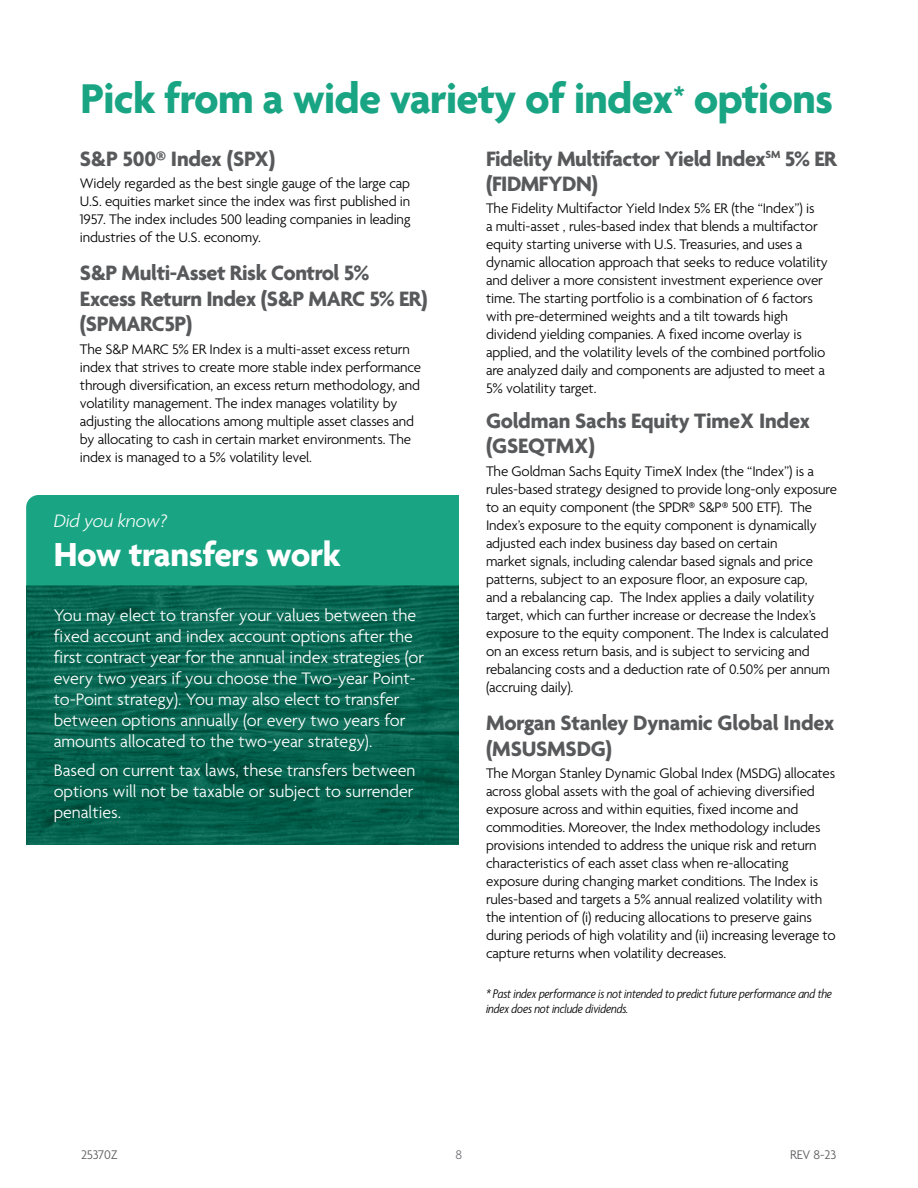
<style>
.page{position:relative;width:918px;height:1188px;background:#fff}
.page>*{position:absolute;margin:0;border:0;box-sizing:border-box;transform-origin:0 0}
.t1{font:700 45px "Agenda";letter-spacing:-.015em;color:#19a583}
.t2{font:700 36px "Agenda";letter-spacing:-.01em;color:#fff}
.t3{font:700 22.5px/25.5px "Agenda";letter-spacing:-.02em;color:#58595b}
.t4{font:italic 300 19.5px "Agenda";letter-spacing:-.01em;color:#fff}
.t5{font:300 18px/21px "Agenda";color:#fff}
.t6{font:300 15px/18px "Agenda";letter-spacing:-.01em;color:#000}
.t7{font:italic 300 condensed 13.5px/15px "Agenda";letter-spacing:-.01em;color:#000}
.t8{font:300 13.5px "Agenda";letter-spacing:-.01em;color:#58595b}
.t9{font:300 13.5px "Agenda";color:#6d6e71}
</style>
<div class="page">
<svg style="left:26px;top:585px;width:433px;height:260px;background:#06634f"></svg>
<div style="left:26px;top:495px;width:433px;height:90px;background:#19a583"></div>
<h1 class="t1" style="left:80px;top:75px;width:754px">Pick from a wide variety of index<sup>*</sup> options</h1>
<h3 class="t3" style="left:80px;top:147px;width:197px">S&amp;P 500® Index (SPX)</h3>
<p class="t6" style="left:80px;top:175px;width:332px;text-align:justify">Widely regarded as the best single gauge of the large cap U.S. equities market since the index was first published in 1957. The index includes 500 leading companies in leading industries of the U.S. economy.</p>
<h3 class="t3" style="left:80px;top:262px;width:349px">S&amp;P Multi-Asset Risk Control 5%<br>Excess Return Index (S&amp;P MARC 5% ER) (SPMARC5P)</h3>
<p class="t6" style="left:80px;top:341px;width:343px">The S&amp;P MARC 5% ER Index is a multi-asset excess return index that strives to create more stable index performance through diversification, an excess return methodology, and volatility management. The index manages volatility by adjusting the allocations among multiple asset classes and by allocating to cash in certain market environments. The index is managed to a 5% volatility level.</p>
<h3 class="t4" style="left:54px;top:509px;width:115px">Did you know?</h3>
<h2 class="t2" style="left:54px;top:535px;width:289px">How transfers work</h2>
<p class="t5" style="left:54px;top:606px;width:372px">You may elect to transfer your values between the fixed account and index account options after the first contract year for the annual index strategies (or every two years if you choose the Two-year Point&shy;to-Point strategy). You may also elect to transfer between options annually (or every two years for amounts allocated to the two-year strategy).</p>
<p class="t5" style="left:54px;top:761px;width:363px;text-align:justify">Based on current tax laws, these transfers between options will not be taxable or subject to surrender penalties.</p>
<h3 class="t3" style="left:486px;top:147px;width:352px">Fidelity Multifactor Yield Index<sup>SM</sup> 5% ER (FIDMFYDN)</h3>
<p class="t6" style="left:486px;top:201px;width:343px">The Fidelity Multifactor Yield Index 5% ER (the “Index”) is<br>a multi-asset , rules-based index that blends a multifactor equity starting universe with U.S. Treasuries, and uses a dynamic allocation approach that seeks to reduce volatility and deliver a more consistent investment experience over time. The starting portfolio is a combination of 6 factors with pre-determined weights and a tilt towards high dividend yielding companies. A fixed income overlay is applied, and the volatility levels of the combined portfolio are analyzed daily and components are adjusted to meet a 5% volatility target.</p>
<h3 class="t3" style="left:486px;top:409px;width:326px">Goldman Sachs Equity TimeX Index (GSEQTMX)</h3>
<p class="t6" style="left:486px;top:463px;width:352px">The Goldman Sachs Equity TimeX Index (the “Index”) is a rules-based strategy designed to provide long-only exposure to an equity component (the SPDR® S&amp;P® 500 ETF). The Index’s exposure to the equity component is dynamically adjusted each index business day based on certain<br>market signals, including calendar based signals and price patterns, subject to an exposure floor, an exposure cap,<br>and a rebalancing cap. The Index applies a daily volatility target, which can further increase or decrease the Index’s exposure to the equity component. The Index is calculated on an excess return basis, and is subject to servicing and rebalancing costs and a deduction rate of 0.50% per annum (accruing daily).</p>
<h3 class="t3" style="left:486px;top:712px;width:350px">Morgan Stanley Dynamic Global Index (MSUSMSDG)</h3>
<p class="t6" style="left:486px;top:765px;width:351px">The Morgan Stanley Dynamic Global Index (MSDG) allocates across global assets with the goal of achieving diversified exposure across and within equities, fixed income and commodities. Moreover, the Index methodology includes provisions intended to address the unique risk and return characteristics of each asset class when re-allocating exposure during changing market conditions. The Index is rules-based and targets a 5% annual realized volatility with the intention of (i) reducing allocations to preserve gains during periods of high volatility and (ii) increasing leverage to capture returns when volatility decreases.</p>
<p class="t7" style="left:486px;top:986px;width:348px">* Past index performance is not intended to predict future performance and the index does not include dividends.</p>
<p class="t8" style="left:81px;top:1147px;width:38px">25370Z</p>
<p class="t9" style="left:456px;top:1147px;width:8px">8</p>
<p class="t8" style="left:790px;top:1147px;width:48px">REV 8-23</p>
</div>
